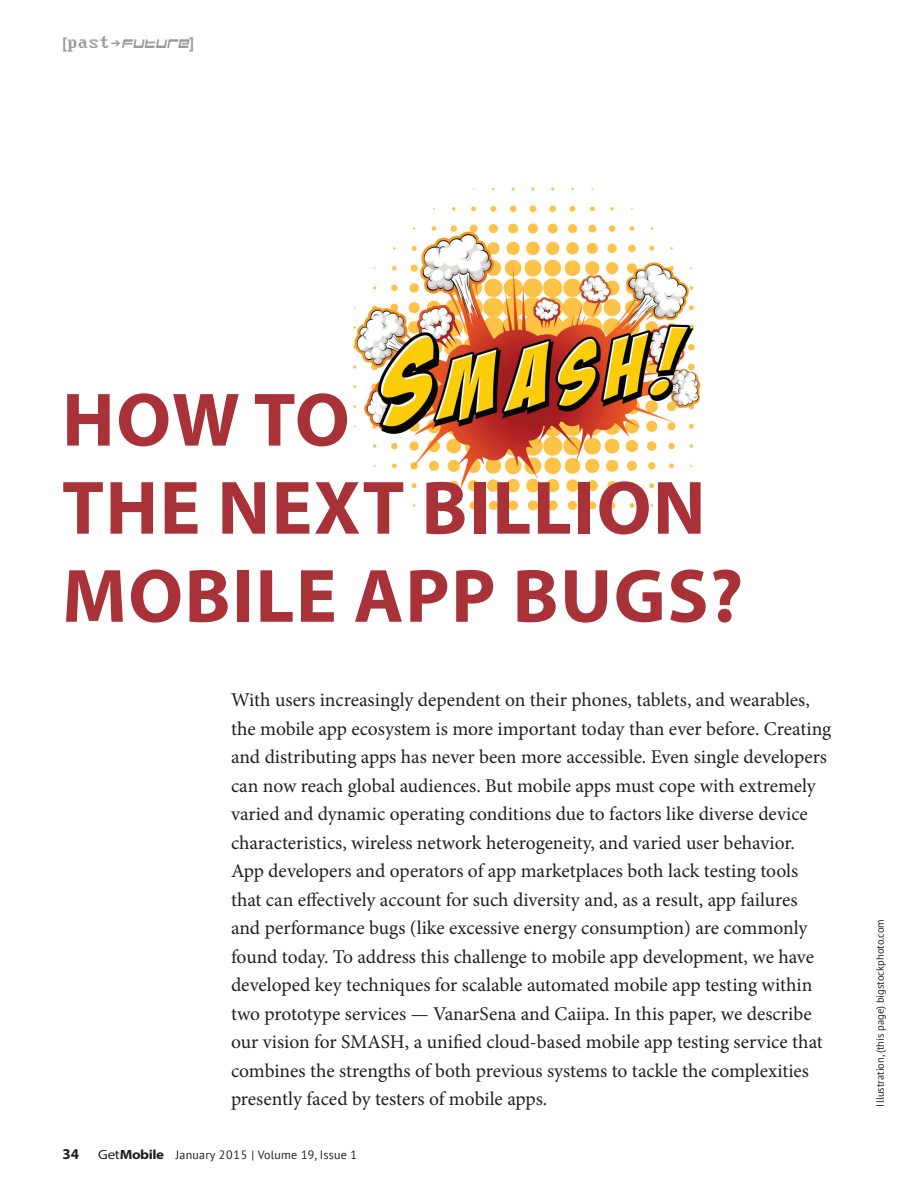
<style>
.page{position:relative;width:918px;height:1188px;background:#fff}
.page>*{position:absolute;margin:0;border:0;box-sizing:border-box;transform-origin:0 0}
.t1{font:700 76.35px/88.1px "Myriad Pro";letter-spacing:.02em;color:#a93239}
.t2{font:19.5px/28.5px "Minion Pro";letter-spacing:-.005em;color:#231f20}
.t3{font:15px "Hyperspeed";letter-spacing:.02em;color:#999a9b}
.t4{font:700 15px "Myriad Pro";color:#231f20}
.t5{font:12px "PT Sans";letter-spacing:.02em;color:#231f20}
.t6{font:10.5px "PT Sans";color:#231f20}
.s1{font-family:"PT Sans";font-weight:700}
.s2{font-family:"Perfect DOSVGA437";font-size:19.5px}
.s3{font-family:"Myriad Pro";font-size:13.35px}
.s4{font-family:"Myriad Pro";font-weight:700;font-size:13.35px}
</style>
<div class="page">
<img style="left:353px;top:187px;width:348px;height:324px">
<p class="t3" style="left:62px;top:37px;width:133px"><span class="s1">[</span><span class="s2">past</span>➔Future<span class="s1">]</span></p>
<h1 class="t1" style="left:62px;top:373px;width:437px">HOW TO<br>THE NEXT BILLI</h1>
<h1 class="t1" style="left:62px;top:461px;width:683px;text-indent:535px">ON<br>MOBILE APP BUGS?</h1>
<p class="t2" style="left:231px;top:686px;width:602px">With users increasingly dependent on their phones, tablets, and wearables, the mobile app ecosystem is more important today than ever before. Creating and distributing apps has never been more accessible. Even single developers can now reach global audiences. But mobile apps must cope with extremely varied and dynamic operating conditions due to factors like diverse device characteristics, wireless network heterogeneity, and varied user behavior.<br>App developers and operators of app marketplaces both lack testing tools that can effectively account for such diversity and, as a result, app failures and performance bugs (like excessive energy consumption) are commonly found today. To address this challenge to mobile app development, we have developed key techniques for scalable automated mobile app testing within two prototype services — VanarSena and Caiipa. In this paper, we describe our vision for SMASH, a unified cloud-based mobile app testing service that combines the strengths of both previous systems to tackle the complexities presently faced by testers of mobile apps.</p>
<p class="t4" style="left:62px;top:1145px;width:18px">34</p>
<p class="t5" style="left:98px;top:1147px;width:260px"><span class="s3">Get</span><span class="s4">MOBILE</span> January 2015 | Volume 19, Issue 1</p>
<p class="t6" style="left:873px;top:1107px;width:189px;rotate:-90deg">Illustration, (this page) bigstockphoto.com</p>
</div>
